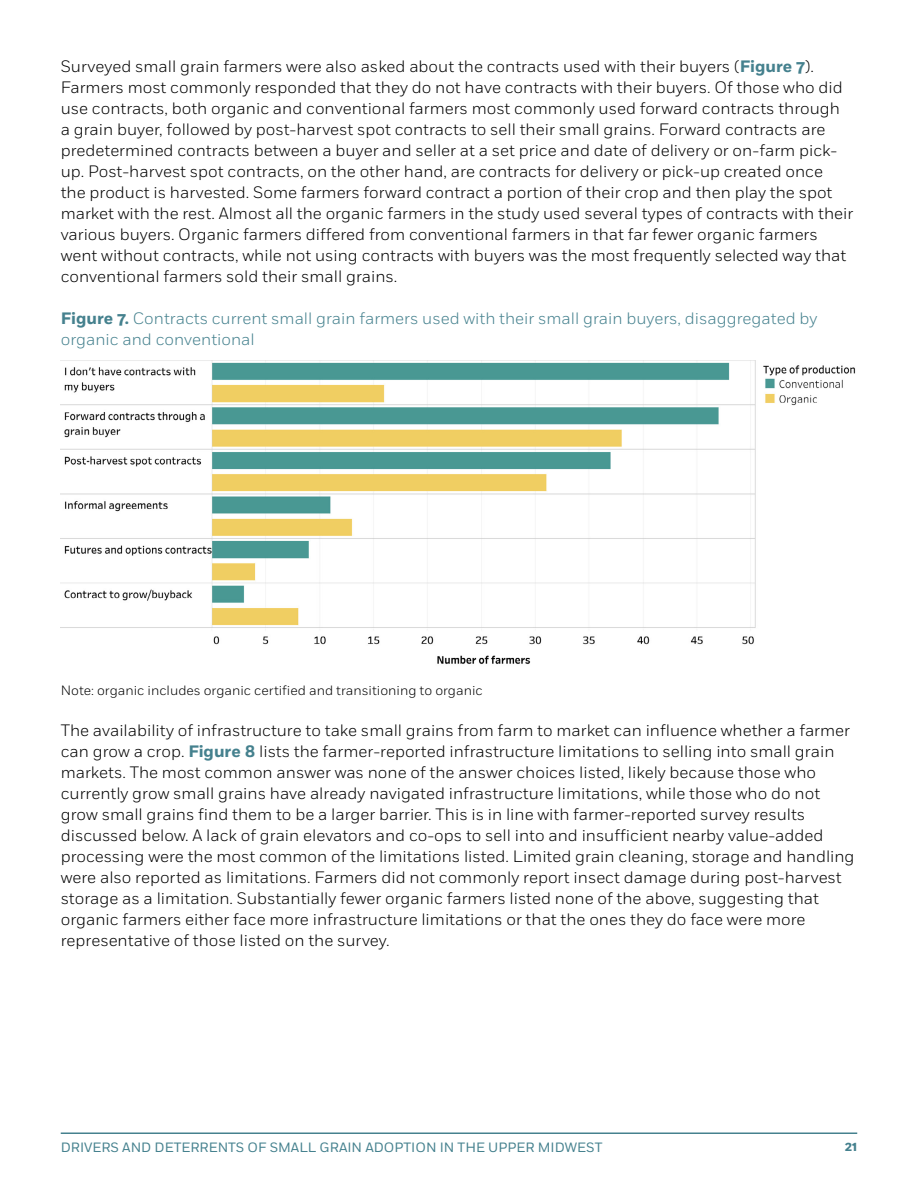
<style>
.page{position:relative;width:918px;height:1188px;background:#fff}
.page>*{position:absolute;margin:0;border:0;box-sizing:border-box;transform-origin:0 0}
.t1{font:300 16.5px/21px "Fort";color:#000}
.t2{font:300 16.5px/21px "Fort";color:#45818e}
.t3{font:300 13.5px "Fort";color:#000}
.t4{font:13.5px "Fort";color:#45818e}
.t5{font:700 13.5px "Fort";color:#45818e}
.s1{font-weight:700;color:#45818e}
.s2{font-weight:700}
</style>
<div class="page">
<hr style="left:61px;top:1132px;width:796px;height:2px;background:#45818e">
<img style="left:61px;top:360px;width:795px;height:304px">
<p class="t1" style="left:61px;top:56px;width:794px">Surveyed small grain farmers were also asked about the contracts used with their buyers (<span class="s1">Figure 7</span>).<br>Farmers most commonly responded that they do not have contracts with their buyers. Of those who did use contracts, both organic and conventional farmers most commonly used forward contracts through a grain buyer, followed by post-harvest spot contracts to sell their small grains. Forward contracts are predetermined contracts between a buyer and seller at a set price and date of delivery or on-farm pick&shy;up. Post-harvest spot contracts, on the other hand, are contracts for delivery or pick-up created once<br>the product is harvested. Some farmers forward contract a portion of their crop and then play the spot market with the rest. Almost all the organic farmers in the study used several types of contracts with their various buyers. Organic farmers differed from conventional farmers in that far fewer organic farmers went without contracts, while not using contracts with buyers was the most frequently selected way that conventional farmers sold their small grains.</p>
<p class="t2" style="left:61px;top:308px;width:758px"><span class="s2">Figure 7.</span> Contracts current small grain farmers used with their small grain buyers, disaggregated by organic and conventional</p>
<p class="t3" style="left:61px;top:682px;width:423px">Note: organic includes organic certified and transitioning to organic</p>
<p class="t1" style="left:61px;top:720px;width:795px">The availability of infrastructure to take small grains from farm to market can influence whether a farmer can grow a crop. <span class="s1">Figure 8</span> lists the farmer-reported infrastructure limitations to selling into small grain markets. The most common answer was none of the answer choices listed, likely because those who currently grow small grains have already navigated infrastructure limitations, while those who do not grow small grains find them to be a larger barrier. This is in line with farmer-reported survey results discussed below. A lack of grain elevators and co-ops to sell into and insufficient nearby value-added processing were the most common of the limitations listed. Limited grain cleaning, storage and handling were also reported as limitations. Farmers did not commonly report insect damage during post-harvest storage as a limitation. Substantially fewer organic farmers listed none of the above, suggesting that organic farmers either face more infrastructure limitations or that the ones they do face were more representative of those listed on the survey.</p>
<p class="t4" style="left:61px;top:1139px;width:543px">DRIVERS AND DETERRENTS OF SMALL GRAIN ADOPTION IN THE UPPER MIDWEST</p>
<p class="t5" style="left:845px;top:1138px;width:14px">21</p>
</div>
